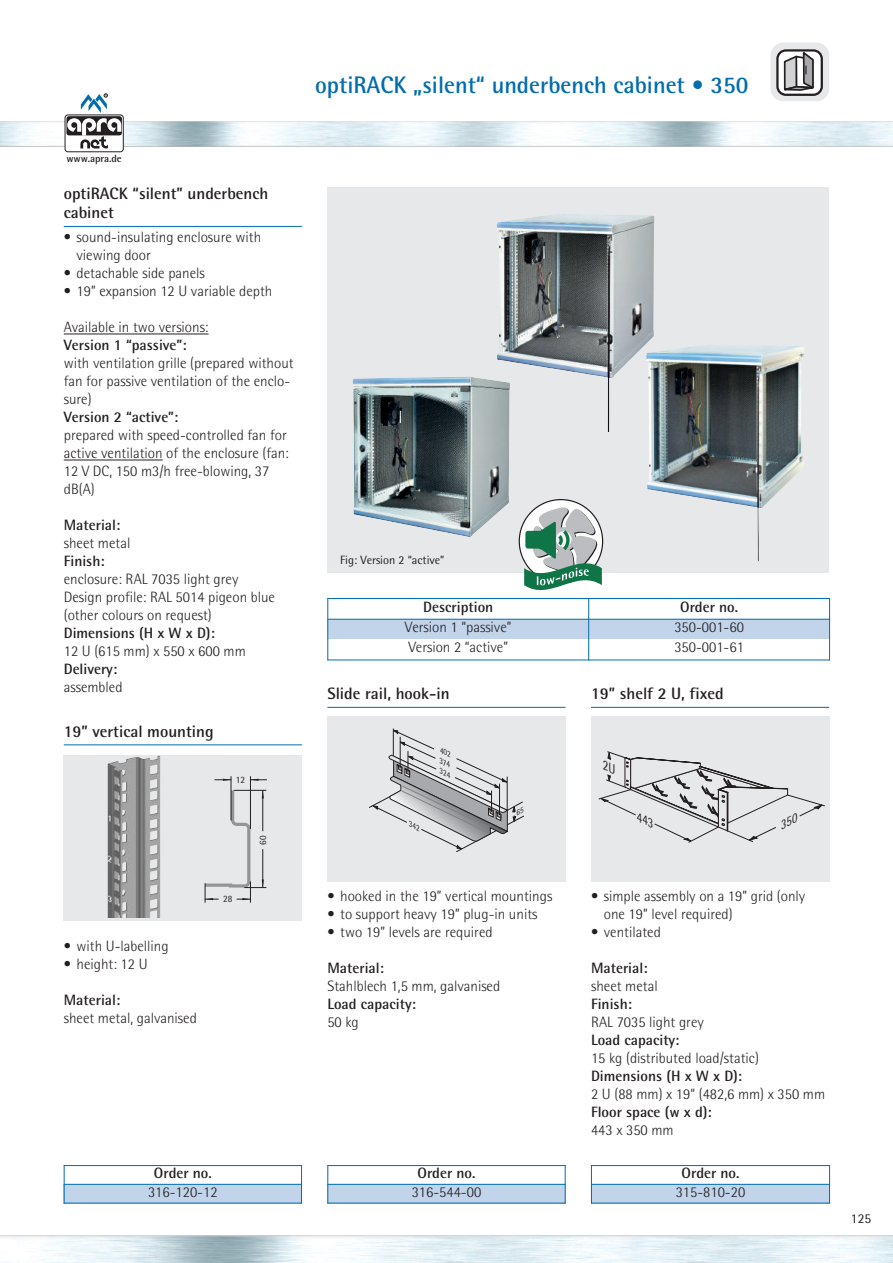
<style>
.page{position:relative;width:893px;height:1263px;background:#fff}
.page>*{position:absolute;margin:0;border:0;box-sizing:border-box;transform-origin:0 0}
.t1{font:700 24px "Rotis Semi Sans Pro Cyr";color:#006dad}
.t2{font:700 16.5px/19.8px "Rotis Semi Sans Pro Cyr";color:#231f20}
.t3{font:300 15px/18px "Rotis Semi Sans Pro Cyr";color:#231f20}
.t4{font:700 15px "Rotis Semi Sans Pro Cyr";color:#231f20}
.t5{font:13.5px "Agfa Rotis Semisans";color:#231f20}
.t6{font:12px "Agfa Rotis Semisans";color:#231f20}
.t7{font:700 10.5px "Rotis Semi Sans Pro Cyr";letter-spacing:-.005em;color:#231f20}
.t8{font:9.75px "Agfa Rotis Semisans";color:#231f20;scale:.95 1}
</style>
<div class="page">
<div style="left:65px;top:115px;width:58px;height:37px;background:linear-gradient(to right,#fff,#fff);border-radius:3px"></div>
<div style="left:65px;top:115px;width:59px;height:37px;border:1px solid #231f20;border-radius:3px"></div>
<svg style="left:66px;top:116px;width:56px;height:19px"></svg>
<svg style="left:67px;top:94px;width:54px;height:54px"></svg>
<div style="left:770px;top:43px;width:59px;height:58px;background:#e7e8e9;border-radius:13px"></div>
<svg style="left:777px;top:50px;width:45px;height:45px"></svg>
<div style="left:776px;top:49px;width:47px;height:47px;border:2px solid #231f20;border-radius:8px"></div>
<svg style="left:776px;top:49px;width:47px;height:43px;background:#a9a8a9"></svg>
<hr style="left:64px;top:226px;width:238px;height:1px;background:#006dad">
<hr style="left:64px;top:334px;width:145px;height:1px;background:#231f20">
<hr style="left:64px;top:460px;width:99px;height:1px;background:#231f20">
<div style="left:327px;top:187px;width:502px;height:386px;background:#e7e8e9"></div>
<img style="left:647px;top:345px;width:157px;height:216px">
<svg style="left:519px;top:500px;width:84px;height:83px"></svg>
<svg style="left:524px;top:506px;width:78px;height:84px;background:#99b7aa"></svg>
<div style="left:327px;top:619px;width:262px;height:21px;background:#c1d4ea"></div>
<div style="left:589px;top:619px;width:241px;height:21px;background:#c1d4ea"></div>
<hr style="left:327px;top:598px;width:1px;height:62px;background:#006dad">
<hr style="left:588px;top:598px;width:1px;height:62px;background:#006dad">
<hr style="left:829px;top:598px;width:1px;height:62px;background:#006dad">
<hr style="left:327px;top:598px;width:503px;height:1px;background:#006dad">
<hr style="left:327px;top:619px;width:503px;height:1px;background:#006dad">
<hr style="left:327px;top:660px;width:503px;height:1px;background:#006dad">
<hr style="left:64px;top:744px;width:238px;height:1px;background:#006dad">
<hr style="left:327px;top:707px;width:239px;height:1px;background:#006dad">
<hr style="left:591px;top:707px;width:238px;height:1px;background:#006dad">
<div style="left:64px;top:1184px;width:238px;height:19px;background:#c1d4ea"></div>
<hr style="left:64px;top:1165px;width:1px;height:38px;background:#006dad">
<hr style="left:301px;top:1165px;width:1px;height:38px;background:#006dad">
<hr style="left:64px;top:1165px;width:238px;height:1px;background:#006dad">
<hr style="left:64px;top:1184px;width:238px;height:1px;background:#006dad">
<hr style="left:64px;top:1203px;width:238px;height:1px;background:#006dad">
<div style="left:327px;top:716px;width:239px;height:166px;background:#e7e8e9"></div>
<div style="left:327px;top:1184px;width:239px;height:19px;background:#c1d4ea"></div>
<hr style="left:327px;top:1165px;width:1px;height:38px;background:#006dad">
<hr style="left:565px;top:1165px;width:1px;height:38px;background:#006dad">
<hr style="left:327px;top:1165px;width:239px;height:1px;background:#006dad">
<hr style="left:327px;top:1184px;width:239px;height:1px;background:#006dad">
<hr style="left:327px;top:1203px;width:239px;height:1px;background:#006dad">
<div style="left:591px;top:716px;width:238px;height:166px;background:#e7e8e9"></div>
<div style="left:591px;top:1184px;width:239px;height:19px;background:#c1d4ea"></div>
<hr style="left:591px;top:1165px;width:1px;height:38px;background:#006dad">
<hr style="left:829px;top:1165px;width:1px;height:38px;background:#006dad">
<hr style="left:591px;top:1165px;width:239px;height:1px;background:#006dad">
<hr style="left:591px;top:1184px;width:239px;height:1px;background:#006dad">
<hr style="left:591px;top:1203px;width:239px;height:1px;background:#006dad">
<div style="left:64px;top:755px;width:238px;height:166px;background:#e7e8e9"></div>
<img style="left:107px;top:755px;width:54px;height:163px">
<hr style="left:250px;top:776px;width:1px;height:52px;background:#231f20">
<hr style="left:231px;top:776px;width:1px;height:44px;background:#231f20">
<svg style="left:215px;top:779px;width:16px;height:2px"></svg>
<svg style="left:251px;top:779px;width:16px;height:2px"></svg>
<svg style="left:205px;top:790px;width:61px;height:112px"></svg>
<img style="left:353px;top:377px;width:156px;height:160px">
<img style="left:497px;top:214px;width:157px;height:218px">
<svg style="left:369px;top:728px;width:155px;height:124px"></svg>
<svg style="left:599px;top:751px;width:226px;height:91px"></svg>
<p class="t7" style="left:66px;top:155px;width:57px">www.apra.de</p>
<p class="t2" style="left:64px;top:185px;width:206px">optiRACK “silent” underbench cabinet</p>
<p class="t3" style="left:77px;top:230px;width:186px;text-indent:-13px">• sound-insulating enclosure with viewing door</p>
<p class="t3" style="left:64px;top:266px;width:143px">• detachable side panels</p>
<p class="t3" style="left:64px;top:284px;width:210px">• 19” expansion 12 U variable depth</p>
<p class="t3" style="left:64px;top:320px;width:146px">Available in two versions:</p>
<p class="t4" style="left:64px;top:340px;width:124px">Version 1 “passive”:</p>
<p class="t3" style="left:64px;top:356px;width:231px">with ventilation grille (prepared without fan for passive ventilation of the enclo&shy;sure)</p>
<p class="t4" style="left:64px;top:412px;width:116px">Version 2 “active”:</p>
<p class="t3" style="left:64px;top:428px;width:227px">prepared with speed-controlled fan for active ventilation of the enclosure (fan:<br>12 V DC, 150 m3/h free-blowing, 37 dB(A)</p>
<p class="t4" style="left:64px;top:520px;width:58px">Material:</p>
<p class="t3" style="left:64px;top:536px;width:68px">sheet metal</p>
<p class="t4" style="left:64px;top:556px;width:42px">Finish:</p>
<p class="t3" style="left:64px;top:572px;width:213px">enclosure: RAL 7035 light grey<br>Design profile: RAL 5014 pigeon blue (other colours on request)</p>
<p class="t4" style="left:64px;top:628px;width:153px">Dimensions (H x W x D):</p>
<p class="t3" style="left:64px;top:644px;width:184px">12 U (615 mm) x 550 x 600 mm</p>
<p class="t4" style="left:64px;top:664px;width:55px">Delivery:</p>
<p class="t3" style="left:64px;top:680px;width:60px">assembled</p>
<p class="t2" style="left:64px;top:723px;width:151px">19” vertical mounting</p>
<p class="t8" style="left:236px;top:776px;width:11px">12</p>
<p class="t3" style="left:64px;top:938px;width:106px">• with U-labelling</p>
<p class="t3" style="left:64px;top:956px;width:85px">• height: 12 U</p>
<p class="t4" style="left:64px;top:994px;width:58px">Material:</p>
<p class="t3" style="left:64px;top:1010px;width:135px">sheet metal, galvanised</p>
<p class="t8" style="left:223px;top:895px;width:11px">28</p>
<p class="t8" style="left:260px;top:845px;width:11px;rotate:-90deg">60</p>
<p class="t4" style="left:154px;top:1167px;width:59px">Order no.</p>
<p class="t3" style="left:148px;top:1184px;width:71px">316-120-12</p>
<h1 class="t1" style="left:315px;top:76px;width:435px">optiRACK „silent“ underbench cabinet • 350</h1>
<p class="t6" style="left:340px;top:555px;width:106px">Fig: Version 2 “active”</p>
<p class="t4" style="left:423px;top:601px;width:72px">Description</p>
<p class="t4" style="left:680px;top:601px;width:59px">Order no.</p>
<p class="t3" style="left:405px;top:620px;width:108px">Version 1 “passive”</p>
<p class="t3" style="left:674px;top:620px;width:71px">350-001-60</p>
<p class="t3" style="left:408px;top:640px;width:101px">Version 2 “active”</p>
<p class="t3" style="left:674px;top:640px;width:71px">350-001-61</p>
<p class="t2" style="left:327px;top:685px;width:124px">Slide rail, hook-in</p>
<p class="t2" style="left:591px;top:685px;width:134px">19” shelf 2 U, fixed</p>
<p class="t3" style="left:327px;top:888px;width:226px">• hooked in the 19” vertical mountings</p>
<p class="t3" style="left:327px;top:906px;width:212px">• to support heavy 19” plug-in units</p>
<p class="t3" style="left:327px;top:924px;width:167px">• two 19” levels are required</p>
<p class="t4" style="left:327px;top:963px;width:58px">Material:</p>
<p class="t3" style="left:327px;top:978px;width:174px">Stahlblech 1,5 mm, galvanised</p>
<p class="t4" style="left:327px;top:999px;width:90px">Load capacity:</p>
<p class="t3" style="left:327px;top:1014px;width:33px">50 kg</p>
<p class="t4" style="left:418px;top:1167px;width:59px">Order no.</p>
<p class="t3" style="left:412px;top:1184px;width:71px">316-544-00</p>
<p class="t3" style="left:604px;top:888px;width:203px;text-indent:-13px">• simple assembly on a 19” grid (only one 19” level required)</p>
<p class="t3" style="left:591px;top:924px;width:71px">• ventilated</p>
<p class="t4" style="left:591px;top:963px;width:58px">Material:</p>
<p class="t3" style="left:591px;top:978px;width:68px">sheet metal</p>
<p class="t4" style="left:591px;top:999px;width:42px">Finish:</p>
<p class="t3" style="left:591px;top:1014px;width:114px">RAL 7035 light grey</p>
<p class="t4" style="left:591px;top:1035px;width:90px">Load capacity:</p>
<p class="t3" style="left:591px;top:1050px;width:169px">15 kg (distributed load/static)</p>
<p class="t4" style="left:591px;top:1071px;width:153px">Dimensions (H x W x D):</p>
<p class="t3" style="left:591px;top:1086px;width:236px">2 U (88 mm) x 19“ (482,6 mm) x 350 mm</p>
<p class="t4" style="left:591px;top:1107px;width:122px">Floor space (w x d):</p>
<p class="t3" style="left:591px;top:1122px;width:84px">443 x 350 mm</p>
<p class="t4" style="left:682px;top:1167px;width:59px">Order no.</p>
<p class="t3" style="left:676px;top:1184px;width:71px">315-810-20</p>
<p class="t5" style="left:851px;top:1214px;width:22px">125</p>
</div>
